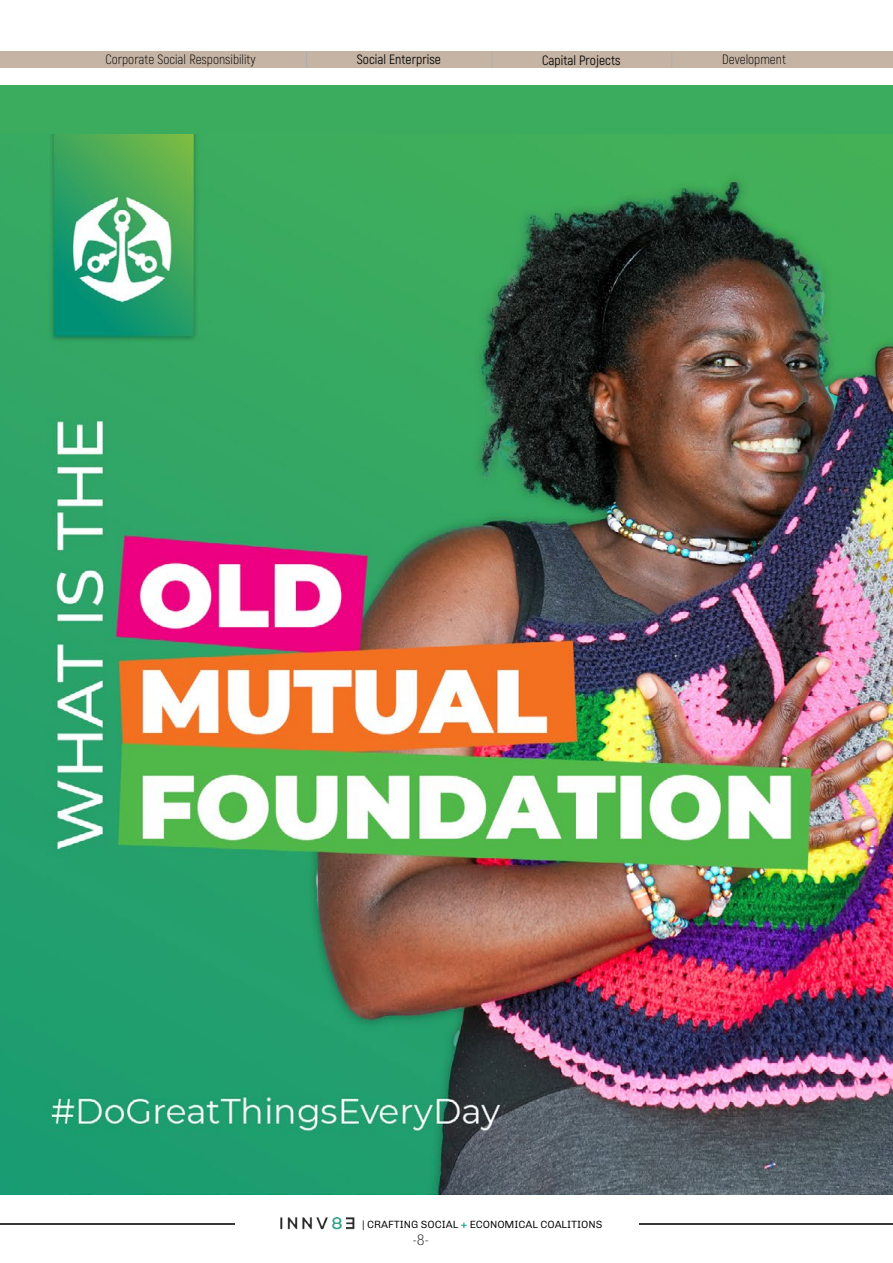
<style>
.page{position:relative;width:893px;height:1263px;background:#fff}
.page>*{position:absolute;margin:0;border:0;box-sizing:border-box;transform-origin:0 0}
.t1{font:100 condensed 15px "Helvetica Neue LT Pro";color:#000}
.t2{font:300 13.5px "Akrobat";color:#000}
.t3{font:13.5px "Akrobat";color:#000}
.t4{font:300 10.5px "Chivo";letter-spacing:-.005em;color:#000}
.s1{font-weight:700;color:#17ad91}
</style>
<div class="page">
<svg style="left:0;top:1223px;width:234px;height:2px"></svg>
<svg style="left:639px;top:1223px;width:254px;height:2px"></svg>
<img style="left:281px;top:1217px;width:73px;height:13px">
<div style="left:0;top:51px;width:893px;height:17px;background:#c5b4a4"></div>
<svg style="left:306px;top:52px;width:1px;height:16px"></svg>
<svg style="left:491px;top:52px;width:1px;height:16px"></svg>
<svg style="left:671px;top:52px;width:1px;height:16px"></svg>
<img style="left:0;top:134px;width:893px;height:1060px">
<div style="left:0;top:85px;width:893px;height:49px;background:#3bac5e"></div>
<p class="t2" style="left:105px;top:52px;width:152px">Corporate Social Responsibility</p>
<p class="t3" style="left:357px;top:51px;width:86px">Social Enterprise</p>
<p class="t3" style="left:542px;top:52px;width:80px">Capital Projects</p>
<p class="t2" style="left:722px;top:52px;width:65px">Development</p>
<p class="t4" style="left:362px;top:1216px;width:242px">| CRAFTING SOCIAL <span class="s1">+</span> ECONOMICAL COALITIONS</p>
<p class="t1" style="left:412px;top:1231px;width:18px">-8-</p>
</div>
